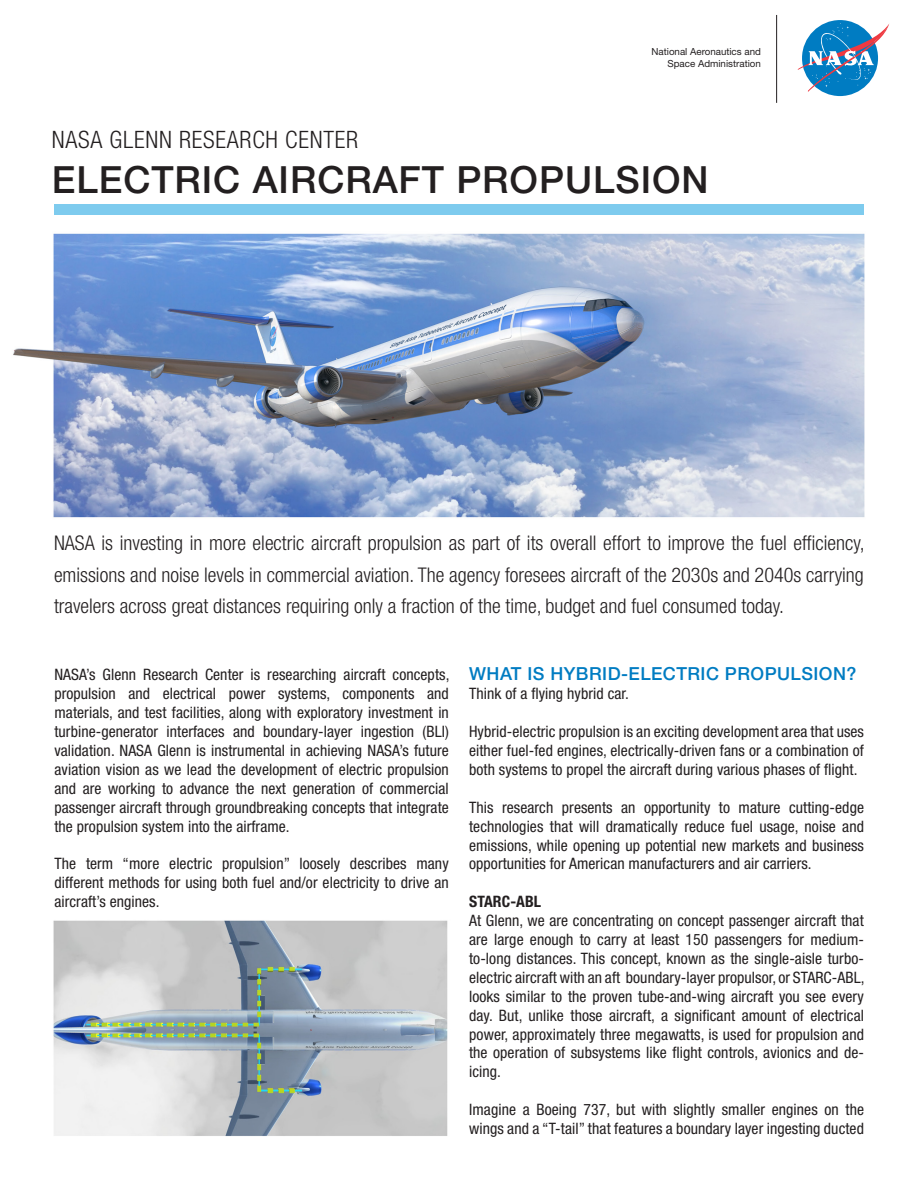
<style>
.page{position:relative;width:918px;height:1188px;background:#fff}
.page>*{position:absolute;margin:0;border:0;box-sizing:border-box;transform-origin:0 0}
.t1{font:500 37.5px "Helvetica Neue LT Std";letter-spacing:.025em;color:#231f20}
.t2{font:300 condensed 24px "Helvetica Neue LT Std";letter-spacing:.03em;color:#231f20}
.t3{font:300 condensed 20.25px/31.5px "Helvetica Neue LT Std";color:#231f20;text-align:justify}
.t4{font:500 18px "Helvetica Neue LT Std";letter-spacing:.025em;color:#007cc2}
.t5{font:condensed 15.75px/18.9px "Helvetica Neue LT Std";letter-spacing:.005em;color:#231f20;text-align:justify}
.t6{font:700 condensed 15.75px "Helvetica Neue LT Std";letter-spacing:.005em;color:#231f20}
.t7{font:9.75px/11.7px "Helvetica Neue LT Std";color:#231f20;text-align:right}
</style>
<div class="page">
<img style="left:13px;top:15px;width:877px;height:1121px">
<svg style="left:802px;top:20px;width:76px;height:76px"></svg>
<svg style="left:797px;top:23px;width:92px;height:69px"></svg>
<hr style="left:776px;top:15px;width:1px;height:88px;background:#231f20">
<div style="left:54px;top:204px;width:810px;height:11px;background:#7ecbee"></div>
<p class="t7" style="left:651px;top:46px;width:111px">National Aeronautics and<br>Space Administration</p>
<p class="t2" style="left:52px;top:125px;width:308px">NASA GLENN RESEARCH CENTER</p>
<h1 class="t1" style="left:52px;top:157px;width:658px">ELECTRIC AIRCRAFT PROPULSION</h1>
<p class="t3" style="left:54px;top:527px;width:812px">NASA is investing in more electric aircraft propulsion as part of its overall effort to improve the fuel efficiency, emissions and noise levels in commercial aviation. The agency foresees aircraft of the 2030s and 2040s carrying travelers across great distances requiring only a fraction of the time, budget and fuel consumed today.</p>
<p class="t5" style="left:54px;top:665px;width:397px">NASA’s Glenn Research Center is researching aircraft concepts, propulsion and electrical power systems, components and materials, and test facilities, along with exploratory investment in turbine-generator interfaces and boundary-layer ingestion (BLI) validation. NASA Glenn is instrumental in achieving NASA’s future aviation vision as we lead the development of electric propulsion and are working to advance the next generation of commercial passenger aircraft through groundbreaking concepts that integrate the propulsion system into the airframe.</p>
<p class="t5" style="left:54px;top:854px;width:396px">The term “more electric propulsion” loosely describes many different methods for using both fuel and/or electricity to drive an aircraft’s engines.</p>
<h2 class="t4" style="left:469px;top:663px;width:389px">WHAT IS HYBRID-ELECTRIC PROPULSION?</h2>
<p class="t5" style="left:469px;top:684px;width:161px">Think of a flying hybrid car.</p>
<p class="t5" style="left:469px;top:722px;width:396px">Hybrid-electric propulsion is an exciting development area that uses either fuel-fed engines, electrically-driven fans or a combination of both systems to propel the aircraft during various phases of flight.</p>
<p class="t5" style="left:469px;top:798px;width:396px">This research presents an opportunity to mature cutting-edge technologies that will dramatically reduce fuel usage, noise and emissions, while opening up potential new markets and business opportunities for American manufacturers and air carriers.</p>
<h3 class="t6" style="left:469px;top:892px;width:74px">STARC-ABL</h3>
<p class="t5" style="left:469px;top:911px;width:397px">At Glenn, we are concentrating on concept passenger aircraft that are large enough to carry at least 150 passengers for medium&shy;to-long distances. This concept, known as the single-aisle turbo&shy;electric aircraft with an aft boundary-layer propulsor, or STARC-ABL, looks similar to the proven tube-and-wing aircraft you see every day. But, unlike those aircraft, a significant amount of electrical power, approximately three megawatts, is used for propulsion and the operation of subsystems like flight controls, avionics and de&shy;icing.</p>
<p class="t5" style="left:469px;top:1100px;width:396px">Imagine a Boeing 737, but with slightly smaller engines on the wings and a “T-tail” that features a boundary layer ingesting ducted</p>
</div>
